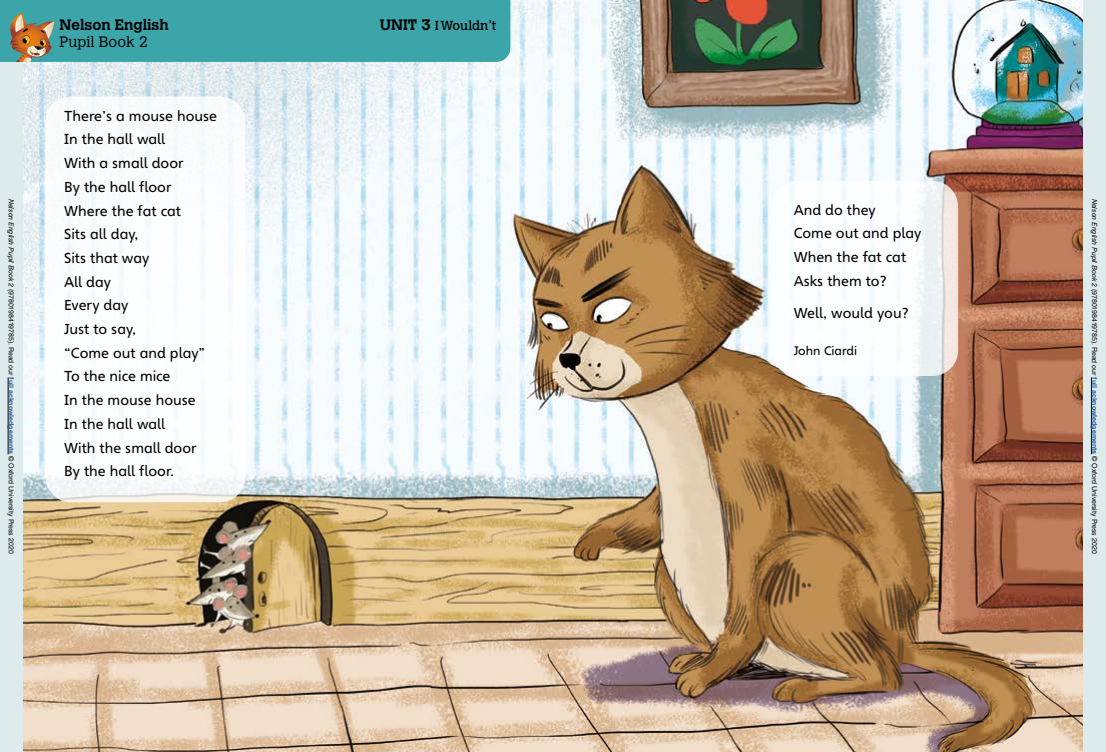
<style>
.page{position:relative;width:1106px;height:752px;background:#fff}
.page>*{position:absolute;margin:0;border:0;box-sizing:border-box;transform-origin:0 0}
.t1{font:700 15px "Calvert MT Std";color:#000}
.t2{font:300 15px "Calvert MT Std";color:#000}
.t3{font:14px/23.7px "Heinemann Special";color:#000}
.t4{font:13px "Calvert MT Std";color:#000}
.t5{font:12px "Heinemann Special";color:#000}
.t6{font:7px "Helvetica LT Std";color:#000}
.s1{font-style:italic}
.s2{font-weight:700;color:#275b9b}
.s3{font-weight:700;font-size:15px}
</style>
<div class="page">
<img style="left:23px;top:0;width:1060px;height:751px">
<div style="left:45px;top:96px;width:200px;height:406px;background:#fff;border-radius:26px"></div>
<svg style="left:771px;top:181px;width:187px;height:195px"></svg>
<div style="left:0;top:0;width:23px;height:751px;background:#deebec"></div>
<hr style="left:8px;top:377px;width:1px;height:77px;background:#000">
<div style="left:0;top:0;width:510px;height:62px;background:#3ca5a9"></div>
<div style="left:1083px;top:0;width:23px;height:751px;background:#deebec"></div>
<hr style="left:1091px;top:377px;width:1px;height:77px;background:#000">
<p class="t6" style="left:15px;top:198px;width:356px;rotate:90deg"><span class="s1">Nelson English Pupil Book 2</span> (9780198419785). Read our <span class="s2">full acknowledgements</span> © Oxford University Press 2020</p>
<p class="t1" style="left:60px;top:15px;width:111px">Nelson English</p>
<p class="t2" style="left:60px;top:33px;width:90px">Pupil Book 2</p>
<p class="t3" style="left:64px;top:104px;width:155px">There’s a mouse house<br>In the hall wall<br>With a small door<br>By the hall floor<br>Where the fat cat<br>Sits all day,<br>Sits that way<br>All day<br>Every day<br>Just to say,<br>“Come out and play”<br>To the nice mice<br>In the mouse house<br>In the hall wall<br>With the small door<br>By the hall floor.</p>
<p class="t4" style="left:380px;top:18px;width:118px"><span class="s3">UNIT 3</span> I Wouldn’t</p>
<p class="t3" style="left:793px;top:198px;width:129px">And do they<br>Come out and play<br>When the fat cat<br>Asks them to?</p>
<p class="t3" style="left:793px;top:301px;width:117px">Well, would you?</p>
<p class="t5" style="left:793px;top:343px;width:65px">John Ciardi</p>
<p class="t6" style="left:1098px;top:198px;width:356px;rotate:90deg"><span class="s1">Nelson English Pupil Book 2</span> (9780198419785). Read our <span class="s2">full acknowledgements</span> © Oxford University Press 2020</p>
</div>
